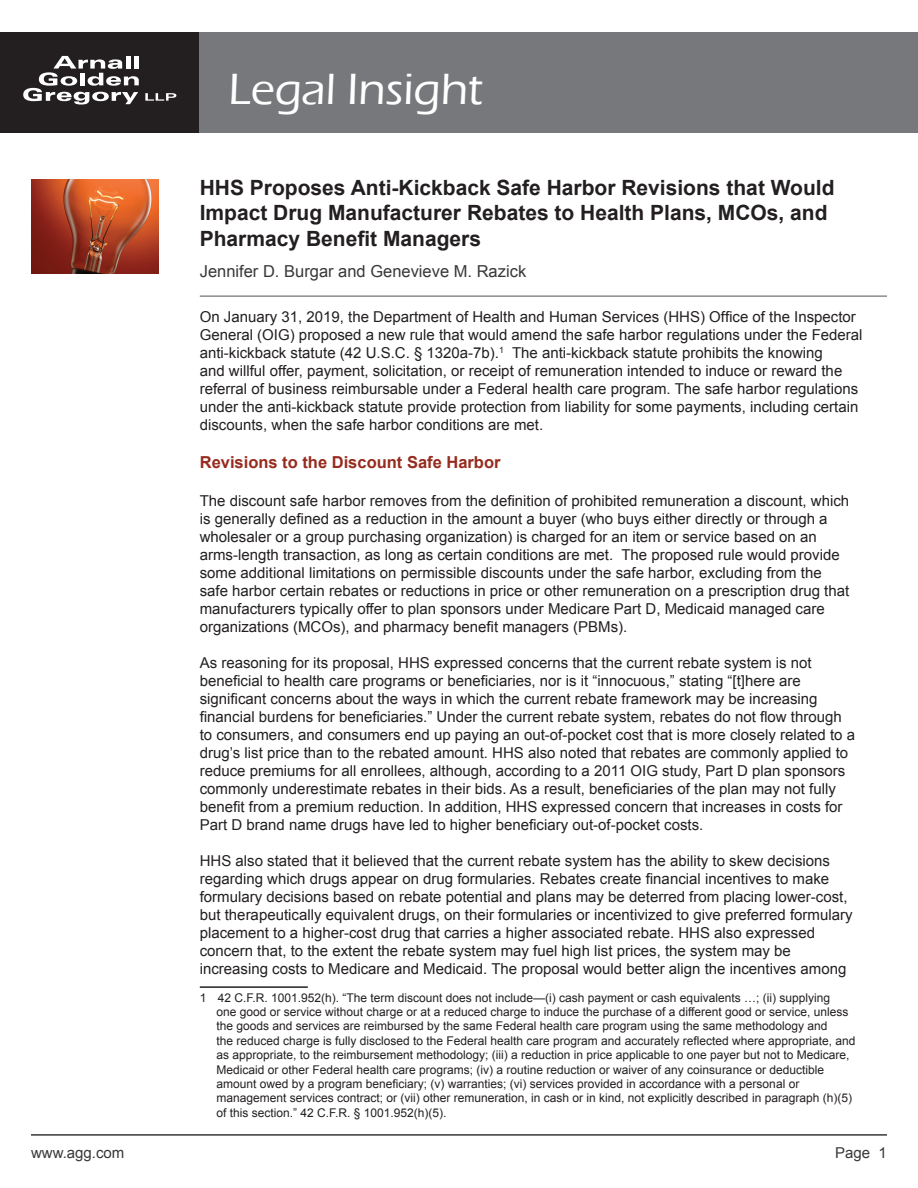
<style>
.page{position:relative;width:918px;height:1188px;background:#fff}
.page>*{position:absolute;margin:0;border:0;box-sizing:border-box;transform-origin:0 0}
.t1{font:500 45px "Eras ITC";color:#fff}
.t2{font:700 21px/25.2px "Arial";color:#231f20}
.t3{font:16.5px "Arial";color:#383839}
.t4{font:700 16.5px "Arial";color:#962b1e}
.t5{font:15px/18px "Arial";color:#231f20}
.t6{font:15px "Arial";color:#383839}
.t7{font:12px/14.4px "Arial";color:#231f20}
</style>
<div class="page">
<div style="left:0;top:32px;width:200px;height:101px;background:#231f20"></div>
<svg style="left:23px;top:56px;width:116px;height:49px"></svg>
<svg style="left:145px;top:93px;width:31px;height:8px"></svg>
<div style="left:200px;top:32px;width:718px;height:101px;background:#76787b"></div>
<hr style="left:31px;top:1134px;width:856px;height:2px;background:#383839">
<img style="left:31px;top:180px;width:128px;height:94px">
<hr style="left:200px;top:296px;width:687px;height:1px;background:#535355">
<hr style="left:200px;top:986px;width:108px;height:2px;background:#231f20">
<h1 class="t1" style="left:229px;top:64px;width:256px">Legal Insight</h1>
<h2 class="t2" style="left:200px;top:176px;width:636px">HHS Proposes Anti-Kickback Safe Harbor Revisions that Would<br>Impact Drug Manufacturer Rebates to Health Plans, MCOs, and<br>Pharmacy Benefit Managers</h2>
<p class="t3" style="left:200px;top:261px;width:328px">Jennifer D. Burgar and Genevieve M. Razick</p>
<p class="t5" style="left:200px;top:308px;width:664px">On January 31, 2019, the Department of Health and Human Services (HHS) Office of the Inspector General (OIG) proposed a new rule that would amend the safe harbor regulations under the Federal anti-kickback statute (42 U.S.C. § 1320a-7b).<sup>1</sup> The anti-kickback statute prohibits the knowing<br>and willful offer, payment, solicitation, or receipt of remuneration intended to induce or reward the referral of business reimbursable under a Federal health care program. The safe harbor regulations under the anti-kickback statute provide protection from liability for some payments, including certain discounts, when the safe harbor conditions are met.</p>
<p class="t4" style="left:200px;top:451px;width:302px">Revisions to the Discount Safe Harbor</p>
<p class="t5" style="left:200px;top:492px;width:651px">The discount safe harbor removes from the definition of prohibited remuneration a discount, which is generally defined as a reduction in the amount a buyer (who buys either directly or through a wholesaler or a group purchasing organization) is charged for an item or service based on an arms-length transaction, as long as certain conditions are met. The proposed rule would provide some additional limitations on permissible discounts under the safe harbor, excluding from the safe harbor certain rebates or reductions in price or other remuneration on a prescription drug that manufacturers typically offer to plan sponsors under Medicare Part D, Medicaid managed care organizations (MCOs), and pharmacy benefit managers (PBMs).</p>
<p class="t5" style="left:200px;top:654px;width:657px">As reasoning for its proposal, HHS expressed concerns that the current rebate system is not beneficial to health care programs or beneficiaries, nor is it “innocuous,” stating “[t]here are significant concerns about the ways in which the current rebate framework may be increasing financial burdens for beneficiaries.” Under the current rebate system, rebates do not flow through to consumers, and consumers end up paying an out-of-pocket cost that is more closely related to a drug’s list price than to the rebated amount. HHS also noted that rebates are commonly applied to reduce premiums for all enrollees, although, according to a 2011 OIG study, Part D plan sponsors commonly underestimate rebates in their bids. As a result, beneficiaries of the plan may not fully benefit from a premium reduction. In addition, HHS expressed concern that increases in costs for Part D brand name drugs have led to higher beneficiary out-of-pocket costs.</p>
<p class="t5" style="left:200px;top:852px;width:654px">HHS also stated that it believed that the current rebate system has the ability to skew decisions regarding which drugs appear on drug formularies. Rebates create financial incentives to make formulary decisions based on rebate potential and plans may be deterred from placing lower-cost, but therapeutically equivalent drugs, on their formularies or incentivized to give preferred formulary placement to a higher-cost drug that carries a higher associated rebate. HHS also expressed concern that, to the extent the rebate system may fuel high list prices, the system may be increasing costs to Medicare and Medicaid. The proposal would better align the incentives among</p>
<p class="t7" style="left:216px;top:990px;width:640px;text-indent:-17px">1 42 C.F.R. 1001.952(h). “The term discount does not include—(i) cash payment or cash equivalents …; (ii) supplying<br>one good or service without charge or at a reduced charge to induce the purchase of a different good or service, unless the goods and services are reimbursed by the same Federal health care program using the same methodology and<br>the reduced charge is fully disclosed to the Federal health care program and accurately reflected where appropriate, and as appropriate, to the reimbursement methodology; (iii) a reduction in price applicable to one payer but not to Medicare, Medicaid or other Federal health care programs; (iv) a routine reduction or waiver of any coinsurance or deductible amount owed by a program beneficiary; (v) warranties; (vi) services provided in accordance with a personal or management services contract; or (vii) other remuneration, in cash or in kind, not explicitly described in paragraph (h)(5) of this section.” 42 C.F.R. § 1001.952(h)(5).</p>
<p class="t6" style="left:31px;top:1142px;width:95px">www.agg.com</p>
<p class="t6" style="left:835px;top:1142px;width:53px">Page 1</p>
</div>
